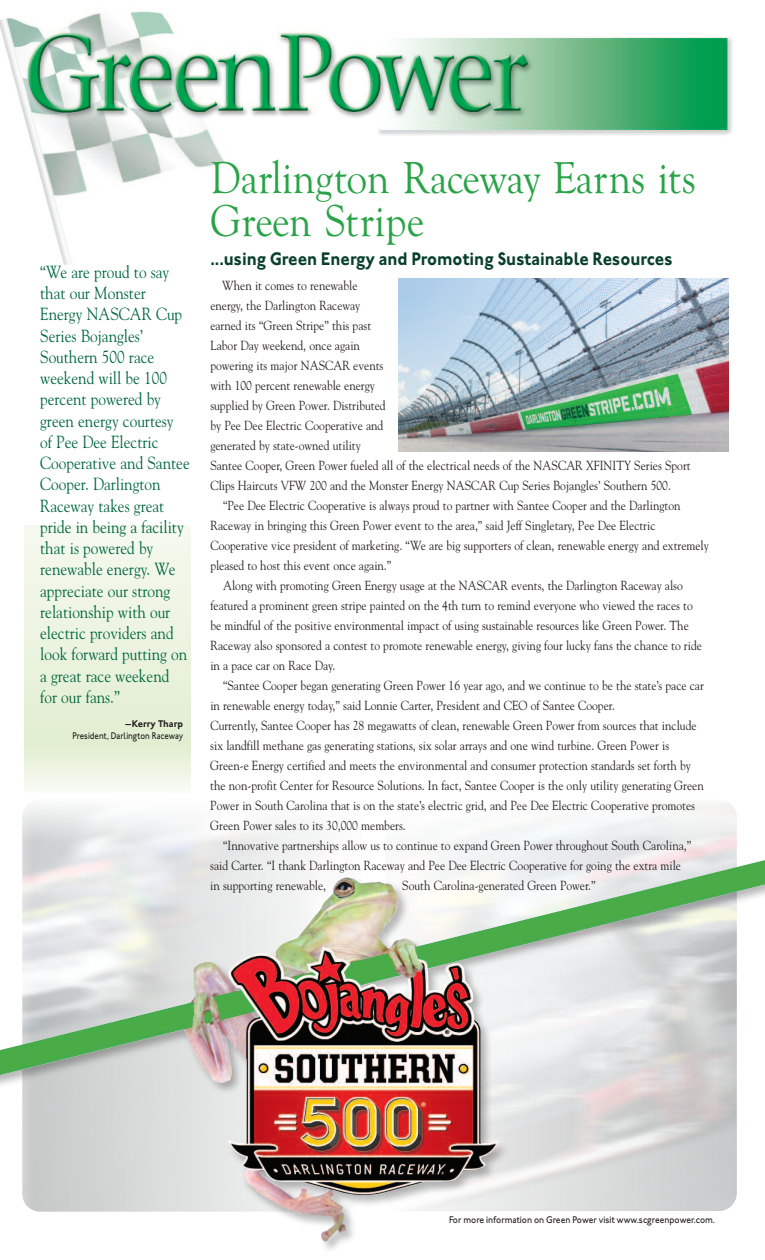
<style>
.page{position:relative;width:765px;height:1260px;background:#fff}
.page>*{position:absolute;margin:0;border:0;box-sizing:border-box;transform-origin:0 0}
.t1{font:46.25px/43.8px "Goudy Old Style Regular DTC";color:#29a347;scale:.9 1}
.t2{font:700 18.75px "Johnston ITC";color:#083f2c;scale:.89 1}
.t3{font:17.5px/21.2px "Goudy";color:#00673e;scale:.87 1}
.t4{font:13.12px/20px "Goudy";color:#231f20;scale:.88 1}
.t5{font:500 10px "Johnston ITC";color:#231f20;scale:.88 1}
.t6{font:500 10px "Johnston ITC";color:#231f20;scale:.82 1}
.t7{font:700 10px "Johnston ITC";color:#231f20;scale:.93 1}
</style>
<div class="page">
<div style="left:25px;top:240px;width:165px;height:553px;background:#f4f8ec"></div>
<img style="left:0;top:11px;width:733px;height:514px">
<img style="left:0;top:572px;width:737px;height:678px">
<img style="left:190px;top:860px;width:575px;height:339px">
<img style="left:399px;top:278px;width:329px;height:174px">
<p class="t3" style="left:40px;top:261px;width:173px">“We are proud to say that our Monster<br>Energy NASCAR Cup<br>Series Bojangles’<br>Southern 500 race weekend will be 100 percent powered by green energy courtesy of Pee Dee Electric<br>Cooperative and Santee<br>Cooper. Darlington<br>Raceway takes great pride in being a facility that is powered by renewable energy. We appreciate our strong relationship with our electric providers and look forward putting on a great race weekend for our fans.”</p>
<p class="t7" style="left:125px;top:720px;width:64px">—Kerry Tharp</p>
<p class="t6" style="left:73px;top:732px;width:136px">President, Darlington Raceway</p>
<h1 class="t1" style="left:210px;top:155px;width:541px">Darlington Raceway Earns its<br>Green Stripe</h1>
<h2 class="t2" style="left:210px;top:252px;width:521px">...using Green Energy and Promoting Sustainable Resources</h2>
<p class="t4" style="left:210px;top:275px;width:547px;text-indent:12px">When it comes to renewable<br>energy, the Darlington Raceway<br>earned its “Green Stripe” this past<br>Labor Day weekend, once again<br>powering its major NASCAR events<br>with 100 percent renewable energy<br>supplied by Green Power. Distributed<br>by Pee Dee Electric Cooperative and<br>generated by state-owned utility<br>Santee Cooper, Green Power fueled all of the electrical needs of the NASCAR XFINITY Series Sport Clips Haircuts VFW 200 and the Monster Energy NASCAR Cup Series Bojangles’ Southern 500.</p>
<p class="t4" style="left:223px;top:495px;width:521px">“Pee Dee Electric Cooperative is always proud to partner with Santee Cooper and the Darlington</p>
<p class="t4" style="left:210px;top:515px;width:507px">Raceway in bringing this Green Power event to the area,” said Jeff Singletary, Pee Dee Electric</p>
<p class="t4" style="left:210px;top:535px;width:568px">Cooperative vice president of marketing. “We are big supporters of clean, renewable energy and extremely</p>
<p class="t4" style="left:210px;top:555px;width:207px">pleased to host this event once again.”</p>
<p class="t4" style="left:223px;top:575px;width:524px">Along with promoting Green Energy usage at the NASCAR events, the Darlington Raceway also</p>
<p class="t4" style="left:210px;top:595px;width:550px">featured a prominent green stripe painted on the 4th turn to remind everyone who viewed the races to</p>
<p class="t4" style="left:210px;top:615px;width:545px">be mindful of the positive environmental impact of using sustainable resources like Green Power. The</p>
<p class="t4" style="left:210px;top:635px;width:560px">Raceway also sponsored a contest to promote renewable energy, giving four lucky fans the chance to ride</p>
<p class="t4" style="left:210px;top:655px;width:144px">in a pace car on Race Day.</p>
<p class="t4" style="left:223px;top:675px;width:548px">“Santee Cooper began generating Green Power 16 year ago, and we continue to be the state’s pace car</p>
<p class="t4" style="left:210px;top:695px;width:461px">in renewable energy today,” said Lonnie Carter, President and CEO of Santee Cooper.</p>
<p class="t4" style="left:210px;top:715px;width:554px">Currently, Santee Cooper has 28 megawatts of clean, renewable Green Power from sources that include</p>
<p class="t4" style="left:210px;top:735px;width:523px">six landfill methane gas generating stations, six solar arrays and one wind turbine. Green Power is</p>
<p class="t4" style="left:210px;top:755px;width:548px">Green-e Energy certified and meets the environmental and consumer protection standards set forth by</p>
<p class="t4" style="left:210px;top:775px;width:562px">the non-profit Center for Resource Solutions. In fact, Santee Cooper is the only utility generating Green</p>
<p class="t4" style="left:210px;top:795px;width:552px">Power in South Carolina that is on the state’s electric grid, and Pee Dee Electric Cooperative promotes</p>
<p class="t4" style="left:210px;top:815px;width:224px">Green Power sales to its 30,000 members.</p>
<p class="t4" style="left:223px;top:835px;width:534px">“Innovative partnerships allow us to continue to expand Green Power throughout South Carolina,”</p>
<p class="t4" style="left:210px;top:855px;width:536px">said Carter. “I thank Darlington Raceway and Pee Dee Electric Cooperative for going the extra mile</p>
<p class="t4" style="left:210px;top:875px;width:133px">in supporting renewable,</p>
<p class="t4" style="left:402px;top:875px;width:221px">South Carolina-generated Green Power.”</p>
<p class="t5" style="left:449px;top:1217px;width:304px">For more information on Green Power visit www.scgreenpower.com.</p>
</div>
